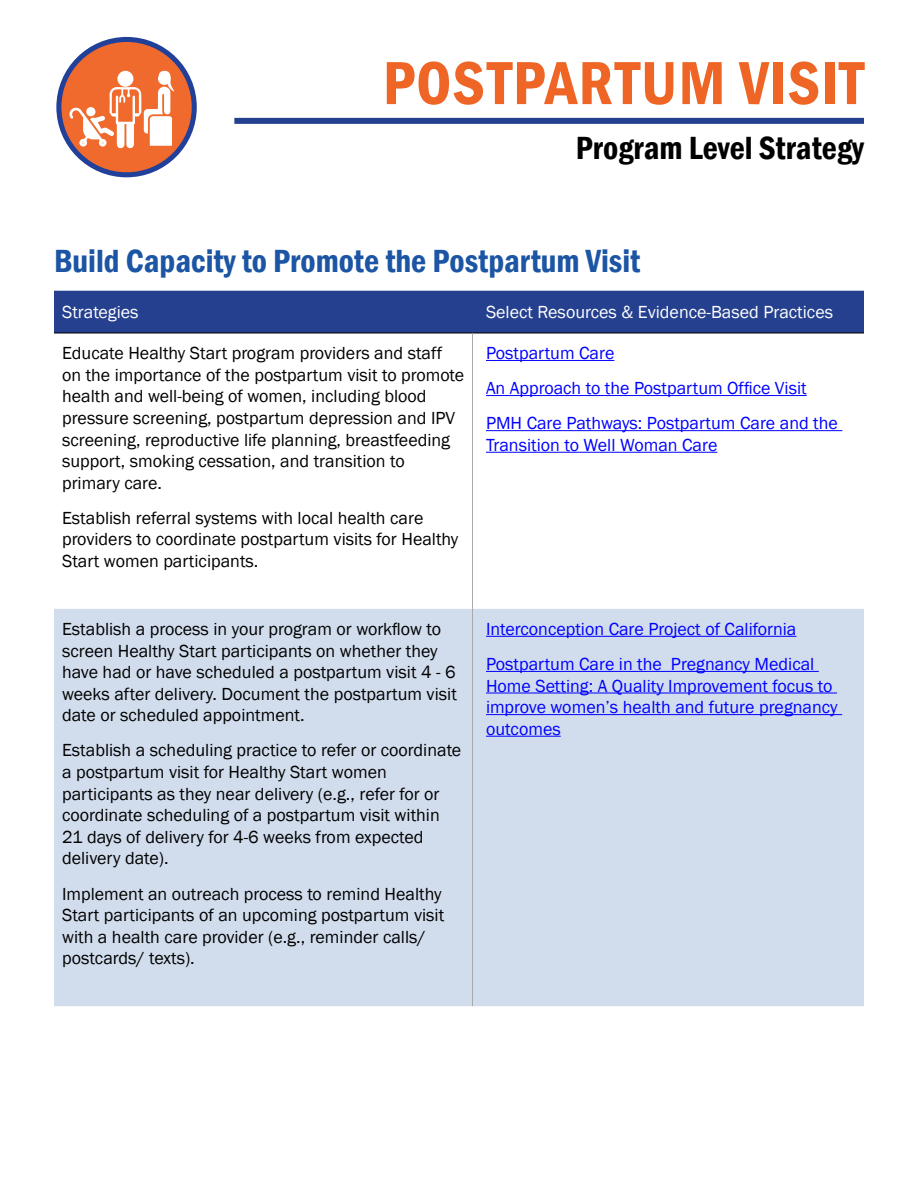
<style>
.page{position:relative;width:918px;height:1188px;background:#fff}
.page>*{position:absolute;margin:0;border:0;box-sizing:border-box;transform-origin:0 0}
.t1{font:600 condensed 63px "Franklin Gothic";letter-spacing:.015em;color:#ef6525}
.table_headings{font:600 condensed 33px "Franklin Gothic";color:#1b55a4}
.t2{font:600 condensed 33px "Franklin Gothic";color:#000}
.t3{font:18px/21.6px "Franklin Gothic";color:#000}
.hyperlinks{font:18px/21.6px "Franklin Gothic";color:#00f}
.t4{font:18px "Franklin Gothic";color:#fff}
</style>
<div class="page">
<div style="left:54px;top:291px;width:810px;height:42px;background:#25408f"></div>
<div style="left:54px;top:609px;width:810px;height:397px;background:#d1dded"></div>
<hr style="left:54px;top:333px;width:418px;height:1px;background:#000">
<hr style="left:472px;top:333px;width:392px;height:1px;background:#000">
<hr style="left:472px;top:333px;width:1px;height:276px;background:#a7a9ac">
<hr style="left:472px;top:609px;width:1px;height:397px;background:#a7a9ac">
<hr style="left:486px;top:360px;width:128px;height:1px;background:#00f">
<hr style="left:486px;top:395px;width:321px;height:1px;background:#00f">
<hr style="left:486px;top:430px;width:356px;height:1px;background:#00f">
<hr style="left:486px;top:452px;width:231px;height:1px;background:#00f">
<hr style="left:486px;top:636px;width:310px;height:1px;background:#00f">
<hr style="left:486px;top:671px;width:333px;height:1px;background:#00f">
<hr style="left:486px;top:693px;width:351px;height:1px;background:#00f">
<hr style="left:486px;top:714px;width:356px;height:1px;background:#00f">
<hr style="left:486px;top:736px;width:75px;height:1px;background:#00f">
<div style="left:59px;top:39px;width:135px;height:136px;background:#ef6a2c;border-radius:50%"></div>
<div style="left:56px;top:37px;width:141px;height:140px;border:5px solid #21409a;border-radius:50%"></div>
<svg style="left:70px;top:70px;width:105px;height:78px"></svg>
<div style="left:234px;top:118px;width:630px;height:6px;background:#25408f"></div>
<p class="t1" style="left:383px;top:41px;width:483px">POSTPARTUM VISIT</p>
<p class="t2" style="left:576px;top:126px;width:290px">Program Level Strategy</p>
<p class="table_headings" style="left:54px;top:238px;width:588px">Build Capacity to Promote the Postpartum Visit</p>
<p class="t4" style="left:62px;top:301px;width:78px">Strategies</p>
<p class="t4" style="left:486px;top:301px;width:349px">Select Resources &amp; Evidence-Based Practices</p>
<p class="t3" style="left:62px;top:343px;width:404px">Educate Healthy Start program providers and staff on the importance of the postpartum visit to promote health and well-being of women, including blood pressure screening, postpartum depression and IPV screening, reproductive life planning, breastfeeding support, smoking cessation, and transition to primary care.</p>
<p class="t3" style="left:62px;top:507px;width:398px">Establish referral systems with local health care providers to coordinate postpartum visits for Healthy<br>Start women participants.</p>
<p class="hyperlinks" style="left:486px;top:343px;width:130px">Postpartum Care</p>
<p class="hyperlinks" style="left:486px;top:378px;width:322px">An Approach to the Postpartum Office Visit</p>
<p class="hyperlinks" style="left:486px;top:413px;width:353px">PMH Care Pathways: Postpartum Care and the<br>Transition to Well Woman Care</p>
<p class="t3" style="left:62px;top:619px;width:396px">Establish a process in your program or workflow to screen Healthy Start participants on whether they have had or have scheduled a postpartum visit 4 - 6 weeks after delivery. Document the postpartum visit date or scheduled appointment.</p>
<p class="t3" style="left:62px;top:740px;width:401px">Establish a scheduling practice to refer or coordinate a postpartum visit for Healthy Start women participants as they near delivery (e.g., refer for or coordinate scheduling of a postpartum visit within 21 days of delivery for 4-6 weeks from expected delivery date).</p>
<p class="t3" style="left:62px;top:883px;width:384px">Implement an outreach process to remind Healthy Start participants of an upcoming postpartum visit with a health care provider (e.g., reminder calls/ postcards/ texts).</p>
<p class="hyperlinks" style="left:486px;top:619px;width:312px">Interconception Care Project of California</p>
<p class="hyperlinks" style="left:486px;top:654px;width:353px">Postpartum Care in the Pregnancy Medical Home Setting: A Quality Improvement focus to improve women’s health and future pregnancy outcomes</p>
</div>
